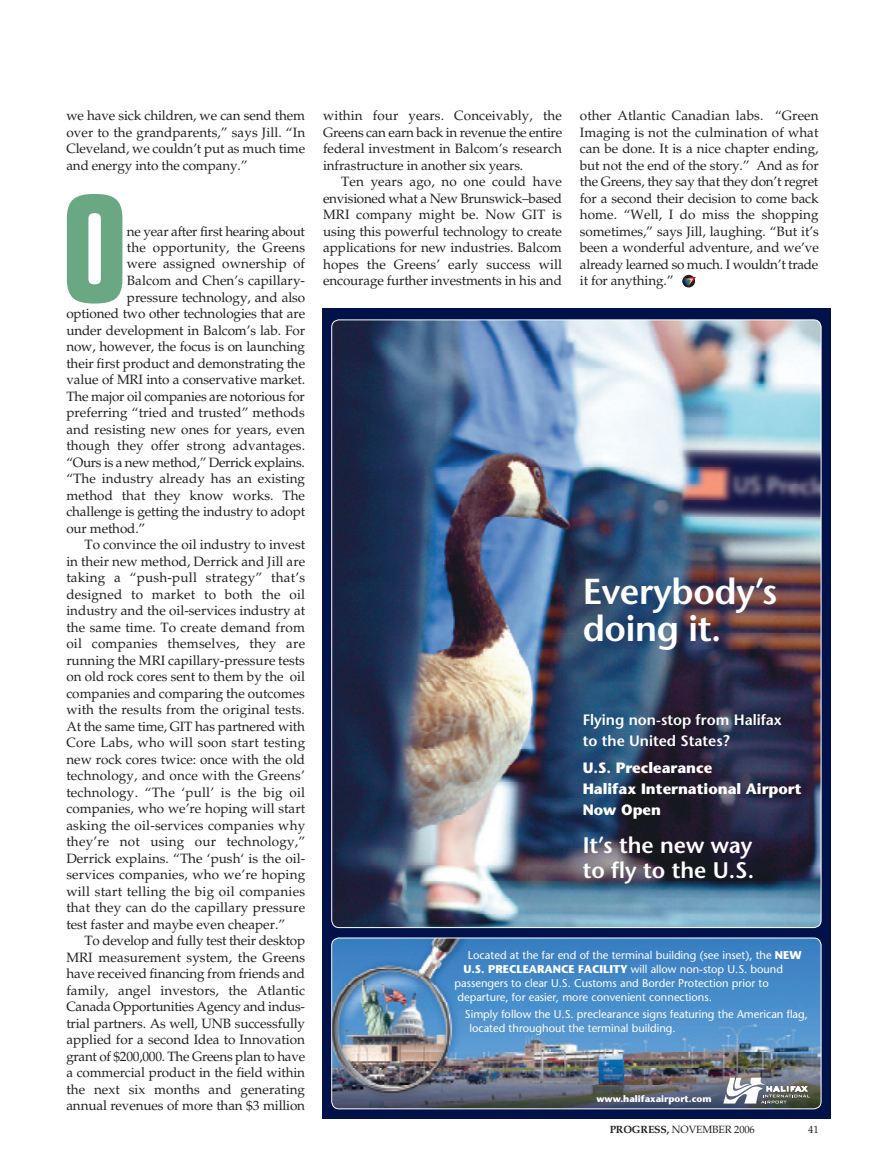
<style>
.page{position:relative;width:885px;height:1161px;background:#fff}
.page>*{position:absolute;margin:0;border:0;box-sizing:border-box;transform-origin:0 0}
.t1{font:700 condensed 147.75px "Folio";color:#6aa883}
.t2{font:36px/37.5px "Stone Sans Semibold+EUCZCC";color:#fff}
.t3{font:22.5px/25.5px "Stone Sans Semibold+EUCZCC";color:#fff}
.t4{font:15px/21px "Stone Sans Bold+RQFSQL";color:#fff}
.t5{font:15px/21px "Stone Sans Semibold+EUCZCC";color:#fff}
.t6{font:13.5px/16.5px "Palatino";color:#231f20;text-align:justify}
.t7{font:13.5px "Palatino";letter-spacing:-.02em;color:#231f20}
.t8{font:13.5px "Palatino";letter-spacing:-.025em;color:#231f20}
.t9{font:11.25px/14.2px "Stone Sans+PUCLNH";color:#fff}
.t10{font:10.5px "Palatino";letter-spacing:-.015em;color:#231f20}
.t11{font:9.3px "Stone Sans Bold+RQFSQL";color:#fff}
.s1{font-family:"Stone Sans Bold+RQFSQL"}
.s2{font-weight:700}
</style>
<div class="page">
<svg style="left:685px;top:274px;width:11px;height:14px"></svg>
<div style="left:682px;top:275px;width:12px;height:12px;background:#231f20;border-radius:50%"></div>
<svg style="left:682px;top:277px;width:13px;height:10px"></svg>
<div style="left:322px;top:309px;width:507px;height:810px;background:#001249"></div>
<img style="left:331px;top:320px;width:489px;height:608px">
<img style="left:331px;top:938px;width:489px;height:171px">
<div style="left:331px;top:938px;width:490px;height:171px;border:1px solid #fff;border-radius:7px"></div>
<svg style="left:723px;top:1078px;width:86px;height:26px;background:#979b9e"></svg>
<p class="t6" style="left:66px;top:109px;width:240px">we have sick children, we can send them over to the grandparents,” says Jill. “In Cleveland, we couldn’t put as much time and energy into the company.”</p>
<h1 class="t1" style="left:62px;top:196px;width:67px">O</h1>
<p class="t7" style="left:127px;top:226px;width:179px">ne year after first hearing about</p>
<p class="t6" style="left:127px;top:241px;width:180px">the opportunity, the Greens</p>
<p class="t6" style="left:127px;top:257px;width:180px">were assigned ownership of</p>
<p class="t6" style="left:127px;top:274px;width:179px">Balcom and Chen’s capillary-</p>
<p class="t6" style="left:127px;top:290px;width:180px">pressure technology, and also</p>
<p class="t6" style="left:66px;top:307px;width:240px">optioned two other technologies that are</p>
<p class="t6" style="left:66px;top:323px;width:240px">under development in Balcom’s lab. For</p>
<p class="t6" style="left:66px;top:340px;width:240px">now, however, the focus is on launching</p>
<p class="t6" style="left:66px;top:356px;width:240px">their first product and demonstrating the</p>
<p class="t6" style="left:66px;top:373px;width:240px">value of MRI into a conservative market.</p>
<p class="t6" style="left:66px;top:389px;width:240px">The major oil companies are notorious for</p>
<p class="t6" style="left:66px;top:406px;width:240px">preferring “tried and trusted” methods</p>
<p class="t6" style="left:66px;top:422px;width:240px">and resisting new ones for years, even</p>
<p class="t6" style="left:66px;top:439px;width:240px">though they offer strong advantages.</p>
<p class="t8" style="left:66px;top:457px;width:240px">“Ours is a new method,” Derrick explains.</p>
<p class="t6" style="left:66px;top:472px;width:240px">“The industry already has an existing</p>
<p class="t6" style="left:66px;top:488px;width:240px">method that they know works. The</p>
<p class="t6" style="left:66px;top:505px;width:240px">challenge is getting the industry to adopt</p>
<p class="t6" style="left:66px;top:521px;width:80px">our method.”</p>
<p class="t6" style="left:84px;top:538px;width:222px">To convince the oil industry to invest</p>
<p class="t6" style="left:66px;top:554px;width:240px">in their new method, Derrick and Jill are</p>
<p class="t6" style="left:66px;top:571px;width:240px">taking a “push-pull strategy” that’s</p>
<p class="t6" style="left:66px;top:587px;width:240px">designed to market to both the oil</p>
<p class="t6" style="left:66px;top:604px;width:240px">industry and the oil-services industry at</p>
<p class="t6" style="left:66px;top:620px;width:240px">the same time. To create demand from</p>
<p class="t6" style="left:66px;top:637px;width:240px">oil companies themselves, they are</p>
<p class="t6" style="left:66px;top:653px;width:240px">running the MRI capillary-pressure tests</p>
<p class="t6" style="left:66px;top:670px;width:240px">on old rock cores sent to them by the oil</p>
<p class="t6" style="left:66px;top:686px;width:240px">companies and comparing the outcomes</p>
<p class="t6" style="left:66px;top:703px;width:240px">with the results from the original tests.</p>
<p class="t6" style="left:66px;top:719px;width:240px">At the same time, GIT has partnered with</p>
<p class="t6" style="left:66px;top:736px;width:240px">Core Labs, who will soon start testing</p>
<p class="t6" style="left:66px;top:752px;width:240px">new rock cores twice: once with the old</p>
<p class="t6" style="left:66px;top:769px;width:240px">technology, and once with the Greens’</p>
<p class="t6" style="left:66px;top:785px;width:240px">technology. “The ‘pull’ is the big oil</p>
<p class="t6" style="left:66px;top:802px;width:240px">companies, who we’re hoping will start</p>
<p class="t6" style="left:66px;top:818px;width:240px">asking the oil-services companies why</p>
<p class="t6" style="left:66px;top:835px;width:240px">they’re not using our technology,”</p>
<p class="t6" style="left:66px;top:851px;width:240px">Derrick explains. “The ‘push‘ is the oil-</p>
<p class="t6" style="left:66px;top:868px;width:240px">services companies, who we’re hoping</p>
<p class="t6" style="left:66px;top:884px;width:240px">will start telling the big oil companies</p>
<p class="t6" style="left:66px;top:901px;width:240px">that they can do the capillary pressure</p>
<p class="t6" style="left:66px;top:917px;width:220px">test faster and maybe even cheaper.”</p>
<p class="t6" style="left:84px;top:934px;width:222px">To develop and fully test their desktop</p>
<p class="t6" style="left:66px;top:950px;width:240px">MRI measurement system, the Greens</p>
<p class="t6" style="left:66px;top:967px;width:240px">have received financing from friends and</p>
<p class="t6" style="left:66px;top:983px;width:240px">family, angel investors, the Atlantic</p>
<p class="t7" style="left:66px;top:1001px;width:240px">Canada Opportunities Agency and indus-</p>
<p class="t6" style="left:66px;top:1016px;width:240px">trial partners. As well, UNB successfully</p>
<p class="t6" style="left:66px;top:1033px;width:240px">applied for a second Idea to Innovation</p>
<p class="t7" style="left:66px;top:1051px;width:240px">grant of $200,000. The Greens plan to have</p>
<p class="t6" style="left:66px;top:1066px;width:240px">a commercial product in the field within</p>
<p class="t6" style="left:66px;top:1082px;width:240px">the next six months and generating</p>
<p class="t6" style="left:66px;top:1099px;width:240px">annual revenues of more than $3 million</p>
<p class="t6" style="left:323px;top:109px;width:240px">within four years. Conceivably, the Greens can earn back in revenue the entire federal investment in Balcom’s research infrastructure in another six years.</p>
<p class="t6" style="left:323px;top:175px;width:240px;text-indent:18px">Ten years ago, no one could have envisioned what a New Brunswick–based MRI company might be. Now GIT is using this powerful technology to create applications for new industries. Balcom hopes the Greens’ early success will encourage further investments in his and</p>
<p class="t6" style="left:579px;top:109px;width:240px">other Atlantic Canadian labs. “Green Imaging is not the culmination of what can be done. It is a nice chapter ending, but not the end of the story.” And as for the Greens, they say that they don’t regret for a second their decision to come back home. “Well, I do miss the shopping sometimes,” says Jill, laughing. “But it’s been a wonderful adventure, and we’ve already learned so much. I wouldn’t trade it for anything.”</p>
<h2 class="t2" style="left:582px;top:576px;width:196px">Everybody’s doing it.</h2>
<p class="t5" style="left:582px;top:711px;width:200px">Flying non-stop from Halifax to the United States?</p>
<p class="t4" style="left:582px;top:758px;width:220px">U.S. Preclearance<br>Halifax International Airport<br>Now Open</p>
<h3 class="t3" style="left:582px;top:834px;width:173px">It’s the new way to fly to the U.S.</h3>
<p class="t9" style="left:467px;top:949px;width:335px">Located at the far end of the terminal building (see inset), the <span class="s1">NEW</span></p>
<p class="t9" style="left:463px;top:963px;width:321px"><span class="s1">U.S. PRECLEARANCE FACILITY</span> will allow non-stop U.S. bound</p>
<p class="t9" style="left:454px;top:977px;width:315px">passengers to clear U.S. Customs and Border Protection prior to</p>
<p class="t9" style="left:457px;top:992px;width:256px">departure, for easier, more convenient connections.</p>
<p class="t9" style="left:469px;top:1008px;width:340px;text-indent:-4px">Simply follow the U.S. preclearance signs featuring the American flag, located throughout the terminal building.</p>
<p class="t11" style="left:596px;top:1095px;width:116px">www.halifaxairport.com</p>
<p class="t10" style="left:609px;top:1125px;width:146px"><span class="s2">PROGRESS,</span> NOVEMBER 2006</p>
<p class="t10" style="left:807px;top:1125px;width:12px">41</p>
</div>
